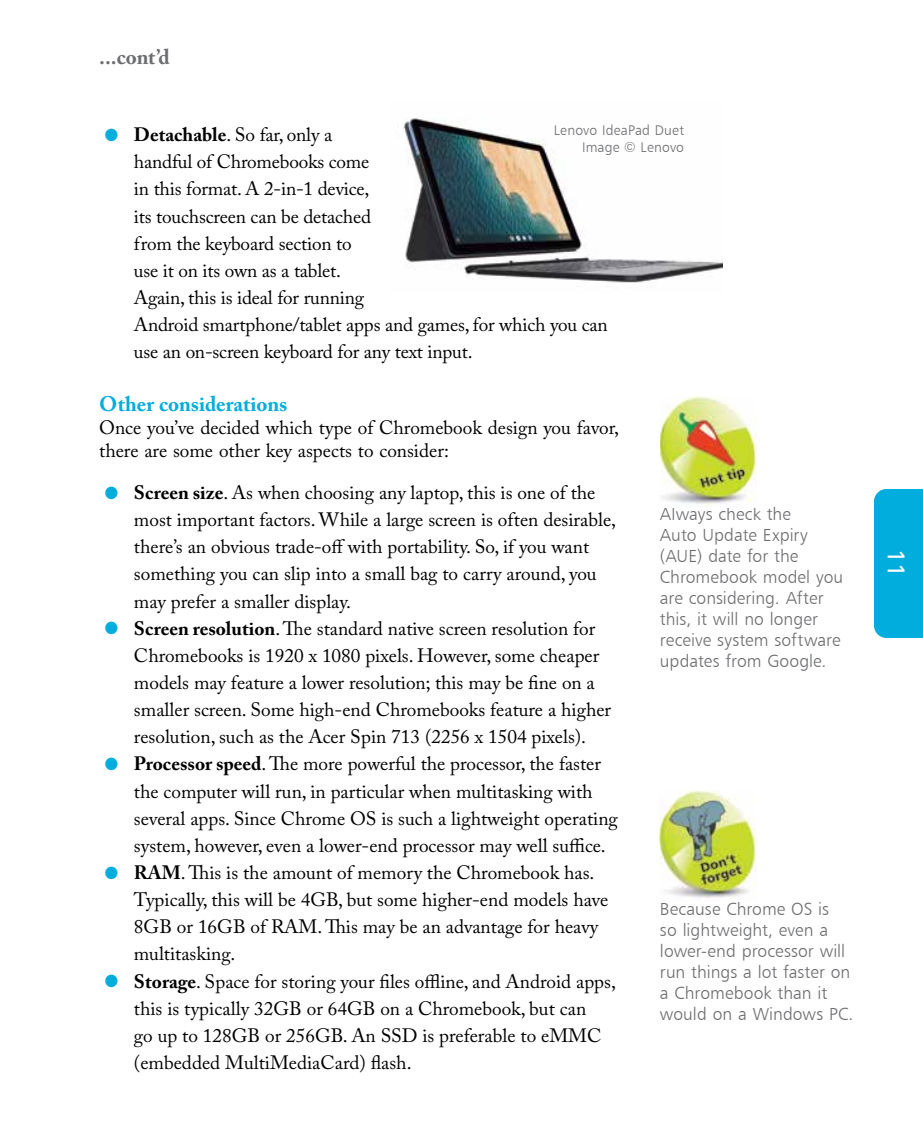
<style>
.page{position:relative;width:923px;height:1127px;background:#fff}
.page>*{position:absolute;margin:0;border:0;box-sizing:border-box;transform-origin:0 0}
.t1{font:24.5px "Humanist 777 BT Roman B";color:#fff}
.t2{font:700 21px "Adobe Caslon Pro";letter-spacing:-.005em;color:#00addc}
.t3{font:700 21px "Adobe Caslon Pro";color:#6d6e71}
.t4{font:19.25px/27.1px "Adobe Caslon Pro";color:#000}
.t5{font:17.5px/21px "Humanist 777 BT Light B";letter-spacing:.005em;color:#6d6e71}
.t6{font:14px/16.8px "Humanist 777 BT Light B";letter-spacing:.01em;color:#6d6e71;text-align:right}
.s1{font-family:"Humanist 777 BT Roman B";font-size:42px;color:#00addc}
.s2{font-weight:700}
</style>
<div class="page">
<div style="left:874px;top:489px;width:49px;height:148px;background:#00addc"></div>
<img style="left:398px;top:118px;width:325px;height:169px">
<img style="left:660px;top:790px;width:96px;height:108px">
<img style="left:660px;top:396px;width:96px;height:109px">
<p class="t3" style="left:99px;top:45px;width:72px">...cont’d</p>
<p class="t6" style="left:554px;top:122px;width:132px">Lenovo IdeaPad Duet<br>Image © Lenovo</p>
<p class="t4" style="left:134px;top:121px;width:475px;text-indent:-35px"><span class="s1">•</span> <span class="s2">Detachable</span>. So far, only a<br>handful of Chromebooks come<br>in this format. A 2-in-1 device,<br>its touchscreen can be detached<br>from the keyboard section to<br>use it on its own as a tablet.<br>Again, this is ideal for running<br>Android smartphone/tablet apps and games, for which you can use an on-screen keyboard for any text input.</p>
<p class="t2" style="left:99px;top:391px;width:190px">Other considerations</p>
<p class="t4" style="left:99px;top:415px;width:521px;line-height:23.1px">Once you’ve decided which type of Chromebook design you favor, there are some other key aspects to consider:</p>
<p class="t4" style="left:134px;top:478px;width:483px;text-indent:-35px"><span class="s1">•</span> <span class="s2">Screen size</span>. As when choosing any laptop, this is one of the most important factors. While a large screen is often desirable, there’s an obvious trade-off with portability. So, if you want something you can slip into a small bag to carry around, you may prefer a smaller display.</p>
<p class="t4" style="left:134px;top:614px;width:479px;text-indent:-35px"><span class="s1">•</span> <span class="s2">Screen resolution</span>. The standard native screen resolution for Chromebooks is 1920 x 1080 pixels. However, some cheaper models may feature a lower resolution; this may be fine on a smaller screen. Some high-end Chromebooks feature a higher resolution, such as the Acer Spin 713 (2256 x 1504 pixels).</p>
<p class="t4" style="left:134px;top:750px;width:485px;text-indent:-35px"><span class="s1">•</span> <span class="s2">Processor speed</span>. The more powerful the processor, the faster the computer will run, in particular when multitasking with several apps. Since Chrome OS is such a lightweight operating system, however, even a lower-end processor may well suffice.</p>
<p class="t4" style="left:134px;top:858px;width:476px;text-indent:-35px"><span class="s1">•</span> <span class="s2">RAM</span>. This is the amount of memory the Chromebook has.<br>Typically, this will be 4GB, but some higher-end models have 8GB or 16GB of RAM. This may be an advantage for heavy multitasking.</p>
<p class="t4" style="left:134px;top:967px;width:483px;text-indent:-35px"><span class="s1">•</span> <span class="s2">Storage</span>. Space for storing your files offline, and Android apps, this is typically 32GB or 64GB on a Chromebook, but can<br>go up to 128GB or 256GB. An SSD is preferable to eMMC (embedded MultiMediaCard) flash.</p>
<p class="t5" style="left:660px;top:503px;width:185px">Always check the<br>Auto Update Expiry (AUE) date for the<br>Chromebook model you are considering. After this, it will no longer receive system software updates from Google.</p>
<p class="t5" style="left:660px;top:897px;width:195px">Because Chrome OS is<br>so lightweight, even a lower-end processor will run things a lot faster on a Chromebook than it would on a Windows PC.</p>
<p class="t1" style="left:911px;top:549px;width:30px;rotate:90deg">11</p>
</div>
